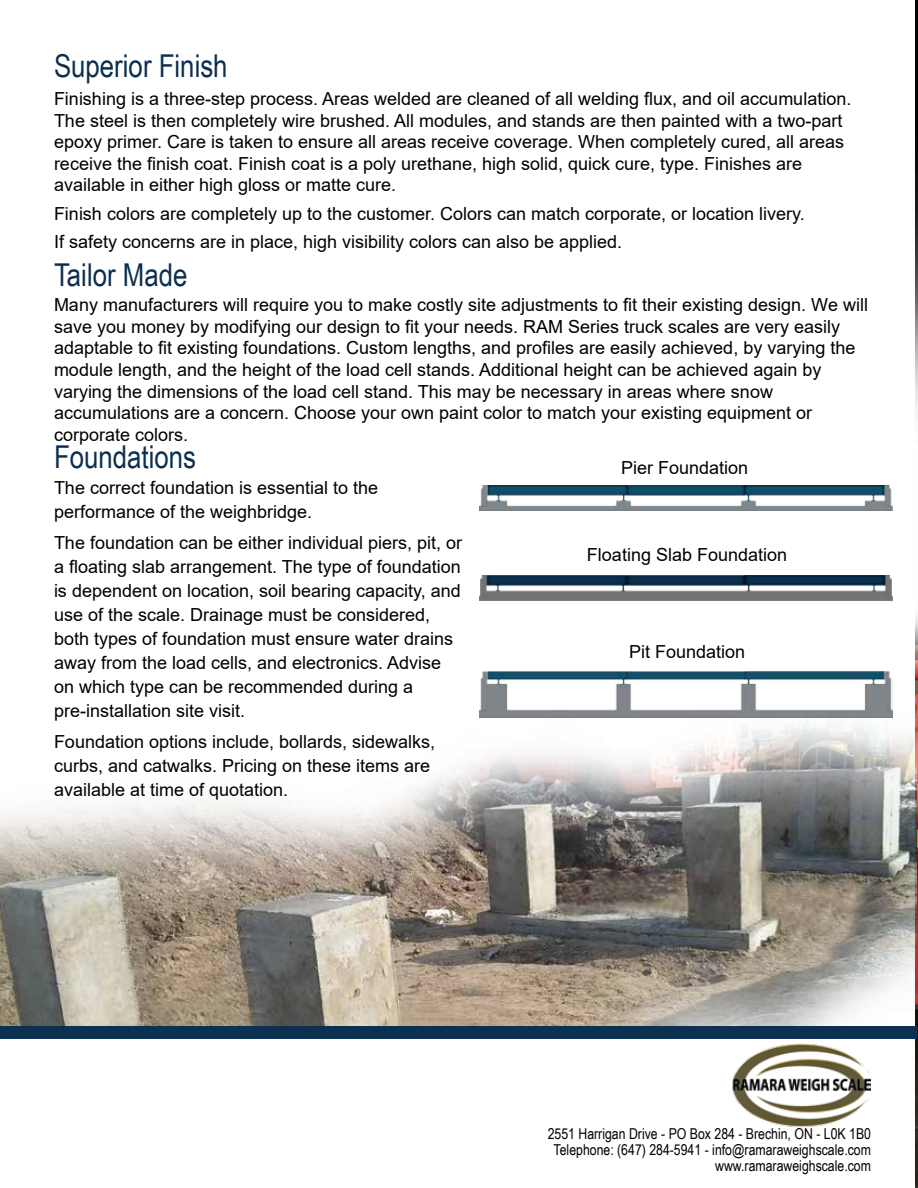
<style>
.page{position:relative;width:918px;height:1188px;background:#fff}
.page>*{position:absolute;margin:0;border:0;box-sizing:border-box;transform-origin:0 0}
.t1{font:31.5px "Arial Narrow";color:#0d2f4f}
.t2{font:18px/21.6px "Arial";color:#000}
.t3{font:15px/15.8px "Arial Narrow";color:#000;text-align:right}
</style>
<div class="page">
<img style="left:916px;top:0;width:2px;height:1188px">
<img style="left:480px;top:486px;width:412px;height:24px">
<img style="left:480px;top:576px;width:412px;height:25px">
<img style="left:480px;top:671px;width:412px;height:33px">
<img style="left:0;top:704px;width:916px;height:335px">
<img style="left:732px;top:1043px;width:139px;height:85px">
<h1 class="t1" style="left:54px;top:43px;width:175px">Superior Finish</h1>
<p class="t2" style="left:54px;top:88px;width:799px">Finishing is a three-step process. Areas welded are cleaned of all welding flux, and oil accumulation.<br>The steel is then completely wire brushed. All modules, and stands are then painted with a two-part epoxy primer. Care is taken to ensure all areas receive coverage. When completely cured, all areas receive the finish coat. Finish coat is a poly urethane, high solid, quick cure, type. Finishes are available in either high gloss or matte cure.</p>
<p class="t2" style="left:54px;top:199px;width:752px;line-height:28.3px">Finish colors are completely up to the customer. Colors can match corporate, or location livery.<br>If safety concerns are in place, high visibility colors can also be applied.</p>
<h1 class="t1" style="left:54px;top:252px;width:135px">Tailor Made</h1>
<p class="t2" style="left:54px;top:294px;width:815px">Many manufacturers will require you to make costly site adjustments to fit their existing design. We will save you money by modifying our design to fit your needs. RAM Series truck scales are very easily adaptable to fit existing foundations. Custom lengths, and profiles are easily achieved, by varying the module length, and the height of the load cell stands. Additional height can be achieved again by varying the dimensions of the load cell stand. This may be necessary in areas where snow accumulations are a concern. Choose your own paint color to match your existing equipment or corporate colors.</p>
<h1 class="t1" style="left:54px;top:434px;width:144px">Foundations</h1>
<p class="t2" style="left:621px;top:457px;width:129px">Pier Foundation</p>
<p class="t2" style="left:54px;top:476px;width:326px;line-height:24px">The correct foundation is essential to the performance of the weighbridge.</p>
<p class="t2" style="left:54px;top:530px;width:410px;line-height:24px">The foundation can be either individual piers, pit, or a floating slab arrangement. The type of foundation is dependent on location, soil bearing capacity, and use of the scale. Drainage must be considered, both types of foundation must ensure water drains away from the load cells, and electronics. Advise on which type can be recommended during a pre-installation site visit.</p>
<p class="t2" style="left:54px;top:729px;width:383px;line-height:24px">Foundation options include, bollards, sidewalks, curbs, and catwalks. Pricing on these items are available at time of quotation.</p>
<p class="t2" style="left:587px;top:544px;width:202px">Floating Slab Foundation</p>
<p class="t2" style="left:629px;top:640px;width:118px">Pit Foundation</p>
<p class="t3" style="left:548px;top:1125px;width:325px">2551 Harrigan Drive - PO Box 284 - Brechin, ON - L0K 1B0<br>Telephone: (647) 284-5941 - info@ramaraweighscale.com www.ramaraweighscale.com</p>
</div>
